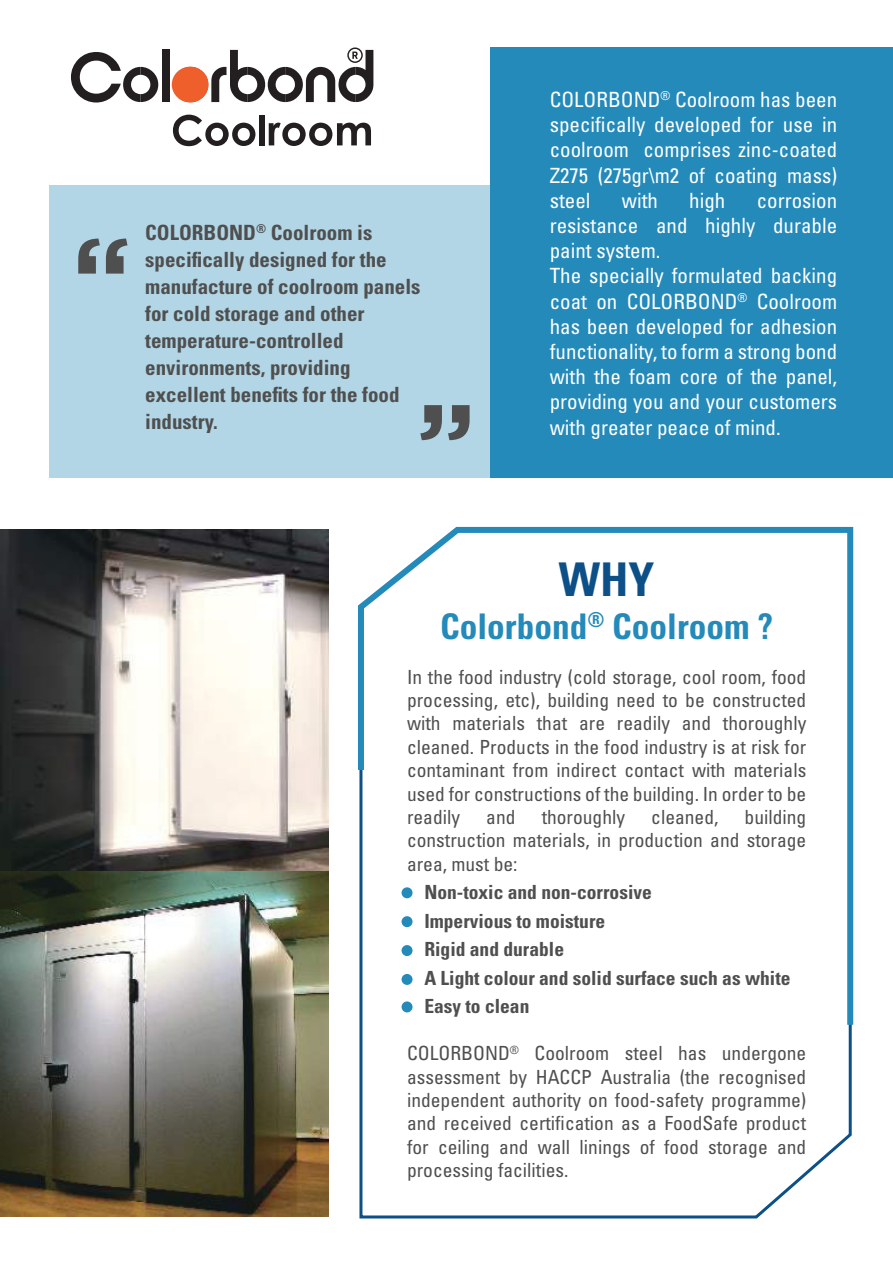
<style>
.page{position:relative;width:893px;height:1263px;background:#fff}
.page>*{position:absolute;margin:0;border:0;box-sizing:border-box;transform-origin:0 0}
.t1{font:700 condensed 46.5px "Univers LT Std";color:#0d5087}
.t2{font:700 condensed 35.4px "Univers LT Std";color:#248aba}
.t3{font:condensed 21px/25.2px "Univers LT Std";color:#fff;text-align:justify}
.t4{font:700 condensed 21px/27px "Univers LT Std";color:#4f4f4f}
.t5{font:condensed 19.5px/23.4px "Univers LT Std";color:#4f4f4f;text-align:justify}
.t6{font:700 condensed 19.5px/28.5px "Univers LT Std";color:#4f4f4f}
</style>
<div class="page">
<div style="left:491px;top:47px;width:402px;height:430px;background:#248aba"></div>
<div style="left:49px;top:185px;width:467px;height:292px;background:#b2d6e6"></div>
<svg style="left:78px;top:239px;width:49px;height:35px"></svg>
<svg style="left:420px;top:405px;width:50px;height:35px"></svg>
<img style="left:0;top:530px;width:328px;height:687px">
<svg style="left:71px;top:47px;width:302px;height:56px"></svg>
<svg style="left:173px;top:115px;width:82px;height:31px"></svg>
<div style="left:259px;top:115px;width:6px;height:30px;background:#231f20"></div>
<svg style="left:269px;top:123px;width:102px;height:23px"></svg>
<svg style="left:359px;top:1031px;width:493px;height:188px"></svg>
<svg style="left:358px;top:526px;width:496px;height:505px"></svg>
<p class="t4" style="left:145px;top:219px;width:277px">COLORBOND<sup>®</sup> Coolroom is specifically designed for the manufacture of coolroom panels for cold storage and other temperature-controlled environments, providing excellent benefits for the food industry.</p>
<p class="t3" style="left:550px;top:87px;width:289px">COLORBOND<sup>®</sup> Coolroom has been specifically developed for use in coolroom comprises zinc-coated Z275 (275gr\m2 of coating mass) steel</p>
<p class="t3" style="left:550px;top:187px;width:289px;text-align:left;text-indent:207px">corrosion resistance and highly durable paint system.<br>The specially formulated backing coat on COLORBOND<sup>®</sup> Coolroom has been developed for adhesion functionality, to form a strong bond with the foam core of the panel, providing you and your customers with greater peace of mind.</p>
<p class="t3" style="left:622px;top:187px;width:38px">with</p>
<p class="t3" style="left:689px;top:187px;width:38px">high</p>
<h1 class="t1" style="left:559px;top:551px;width:97px">WHY</h1>
<h2 class="t2" style="left:440px;top:604px;width:335px">Colorbond<sup>®</sup> Coolroom ?</h2>
<p class="t5" style="left:407px;top:665px;width:401px">In the food industry (cold storage, cool room, food processing, etc), building need to be constructed with materials that are readily and thoroughly cleaned. Products in the food industry is at risk for contaminant from indirect contact with materials used for constructions of the building. In order to be readily</p>
<p class="t5" style="left:407px;top:805px;width:401px;text-indent:338px">building construction materials, in production and storage area, must be:</p>
<p class="t6" style="left:424px;top:878px;width:368px">Non-toxic and non-corrosive<br>Impervious to moisture<br>Rigid and durable<br>A Light colour and solid surface such as white<br>Easy to clean</p>
<p class="t5" style="left:407px;top:1041px;width:401px">COLORBOND<sup>®</sup> Coolroom steel has undergone assessment by HACCP Australia (the recognised independent authority on food-safety programme) and received certification as a FoodSafe product for ceiling and wall linings of food storage and processing facilities.</p>
<p class="t5" style="left:486px;top:805px;width:31px">and</p>
<p class="t5" style="left:542px;top:805px;width:85px">thoroughly</p>
<p class="t5" style="left:651px;top:805px;width:69px">cleaned,</p>
</div>
